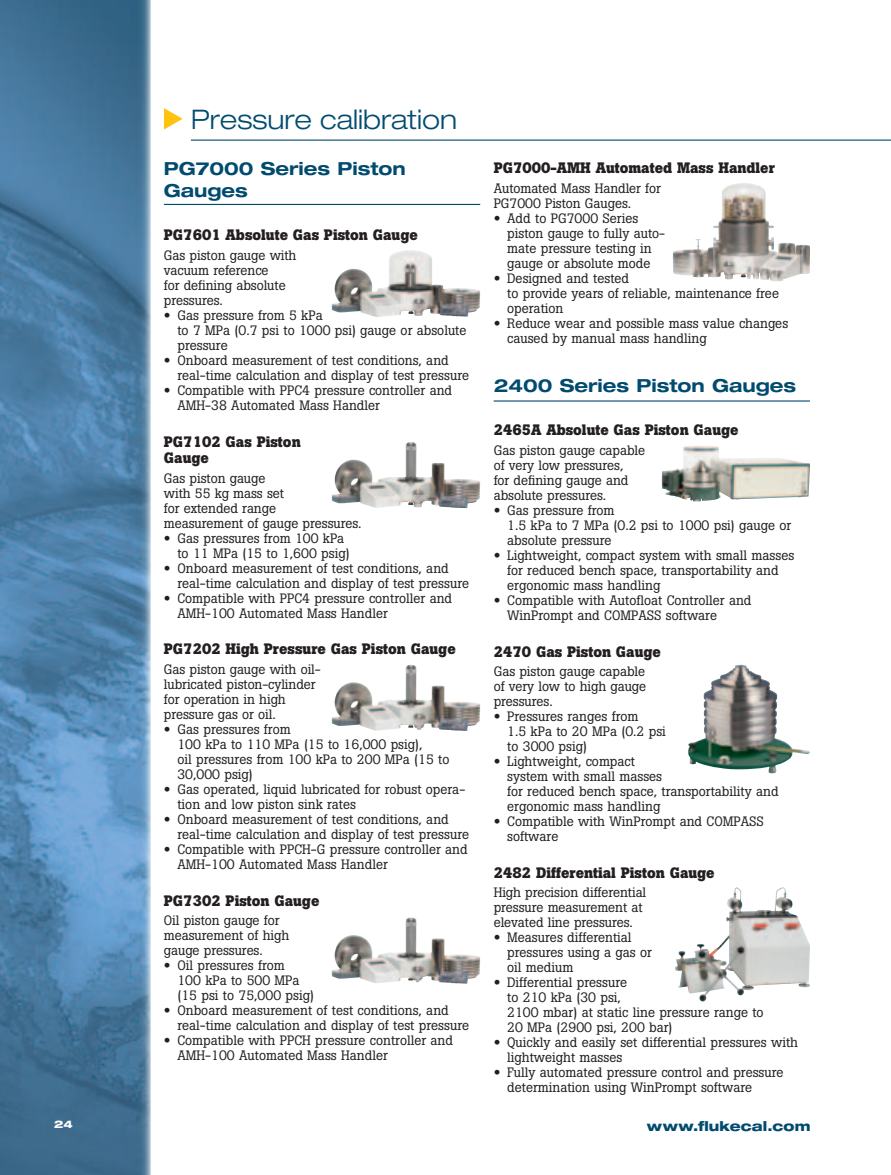
<style>
.page{position:relative;width:891px;height:1175px;background:#fff}
.page>*{position:absolute;margin:0;border:0;box-sizing:border-box;transform-origin:0 0}
.t1{font:300 expanded 27px "Helvetica Neue LT Std";color:#014b6f}
.t2{font:700 expanded 18px/21.6px "Helvetica Neue LT Std";color:#014b6f}
.t3{font:700 15px/16.5px "Boton Pro";color:#231f20}
.t4{font:13.5px/15px "Boton Pro";color:#231f20}
.t5{font:800 expanded 13.5px "Helvetica Neue LT Std";letter-spacing:.01em;color:#014b6f}
.t6{font:800 expanded 10.5px "Helvetica Neue LT Std";color:#fff}
.s1{font-family:"Helvetica Neue LT Std";font-weight:700;font-stretch:expanded}
</style>
<div class="page">
<img style="left:0;top:0;width:150px;height:1174px">
<svg style="left:164px;top:108px;width:19px;height:22px"></svg>
<hr style="left:164px;top:204px;width:316px;height:1px;background:#014b6f">
<hr style="left:494px;top:400px;width:316px;height:1px;background:#014b6f">
<hr style="left:191px;top:139px;width:700px;height:2px;background:#014b6f">
<img style="left:673px;top:188px;width:137px;height:93px">
<img style="left:332px;top:665px;width:148px;height:66px">
<img style="left:332px;top:442px;width:148px;height:66px">
<img style="left:332px;top:917px;width:148px;height:66px">
<img style="left:332px;top:250px;width:148px;height:67px">
<img style="left:662px;top:446px;width:148px;height:56px">
<img style="left:688px;top:664px;width:122px;height:109px">
<img style="left:675px;top:887px;width:108px;height:114px">
<h1 class="t1" style="left:191px;top:103px;width:268px">Pressure calibration</h1>
<h2 class="t2" style="left:164px;top:157px;width:243px">PG7000 Series Piston<br>Gauges</h2>
<p class="t3" style="left:164px;top:227px;width:255px">PG7601 Absolute Gas Piston Gauge</p>
<p class="t4" style="left:164px;top:247px;width:134px">Gas piston gauge with vacuum reference<br>for defining absolute pressures.</p>
<p class="t4" style="left:177px;top:307px;width:291px;text-indent:-14px"><span class="s1">•</span> Gas pressure from 5 kPa<br>to 7 MPa (0.7 psi to 1000 psi) gauge or absolute pressure</p>
<p class="t4" style="left:177px;top:352px;width:293px;text-indent:-14px"><span class="s1">•</span> Onboard measurement of test conditions, and real-time calculation and display of test pressure</p>
<p class="t4" style="left:177px;top:382px;width:276px;text-indent:-14px"><span class="s1">•</span> Compatible with PPC4 pressure controller and<br>AMH-38 Automated Mass Handler</p>
<p class="t3" style="left:164px;top:433px;width:138px">PG7102 Gas Piston<br>Gauge</p>
<p class="t4" style="left:164px;top:470px;width:199px">Gas piston gauge<br>with 55 kg mass set<br>for extended range<br>measurement of gauge pressures.</p>
<p class="t4" style="left:177px;top:530px;width:174px;text-indent:-14px"><span class="s1">•</span> Gas pressures from 100 kPa to 11 MPa (15 to 1,600 psig)</p>
<p class="t4" style="left:177px;top:560px;width:293px;text-indent:-14px"><span class="s1">•</span> Onboard measurement of test conditions, and real-time calculation and display of test pressure</p>
<p class="t4" style="left:177px;top:590px;width:276px;text-indent:-14px"><span class="s1">•</span> Compatible with PPC4 pressure controller and<br>AMH-100 Automated Mass Handler</p>
<p class="t3" style="left:164px;top:641px;width:293px">PG7202 High Pressure Gas Piston Gauge</p>
<p class="t4" style="left:164px;top:661px;width:158px">Gas piston gauge with oil&shy;lubricated piston-cylinder for operation in high pressure gas or oil.</p>
<p class="t4" style="left:177px;top:721px;width:274px;text-indent:-14px"><span class="s1">•</span> Gas pressures from<br>100 kPa to 110 MPa (15 to 16,000 psig),<br>oil pressures from 100 kPa to 200 MPa (15 to<br>30,000 psig)</p>
<p class="t4" style="left:177px;top:781px;width:289px;text-indent:-14px"><span class="s1">•</span> Gas operated, liquid lubricated for robust opera&shy;tion and low piston sink rates</p>
<p class="t4" style="left:177px;top:811px;width:293px;text-indent:-14px"><span class="s1">•</span> Onboard measurement of test conditions, and real-time calculation and display of test pressure</p>
<p class="t4" style="left:177px;top:841px;width:292px;text-indent:-14px"><span class="s1">•</span> Compatible with PPCH-G pressure controller and<br>AMH-100 Automated Mass Handler</p>
<p class="t3" style="left:164px;top:892px;width:157px">PG7302 Piston Gauge</p>
<p class="t4" style="left:164px;top:913px;width:127px">Oil piston gauge for measurement of high gauge pressures.</p>
<p class="t4" style="left:177px;top:958px;width:138px;text-indent:-14px"><span class="s1">•</span> Oil pressures from<br>100 kPa to 500 MPa (15 psi to 75,000 psig)</p>
<p class="t4" style="left:177px;top:1003px;width:293px;text-indent:-14px"><span class="s1">•</span> Onboard measurement of test conditions, and real-time calculation and display of test pressure</p>
<p class="t4" style="left:177px;top:1033px;width:277px;text-indent:-14px"><span class="s1">•</span> Compatible with PPCH pressure controller and<br>AMH-100 Automated Mass Handler</p>
<p class="t3" style="left:494px;top:160px;width:283px">PG7000-AMH Automated Mass Handler</p>
<p class="t4" style="left:494px;top:181px;width:169px">Automated Mass Handler for<br>PG7000 Piston Gauges.</p>
<p class="t4" style="left:507px;top:211px;width:159px;text-indent:-14px"><span class="s1">•</span> Add to PG7000 Series piston gauge to fully auto&shy;mate pressure testing in gauge or absolute mode</p>
<p class="t4" style="left:507px;top:271px;width:273px;text-indent:-14px"><span class="s1">•</span> Designed and tested<br>to provide years of reliable, maintenance free operation</p>
<p class="t4" style="left:507px;top:316px;width:283px;text-indent:-14px"><span class="s1">•</span> Reduce wear and possible mass value changes caused by manual mass handling</p>
<h2 class="t2" style="left:494px;top:374px;width:304px">2400 Series Piston Gauges</h2>
<p class="t3" style="left:494px;top:422px;width:246px">2465A Absolute Gas Piston Gauge</p>
<p class="t4" style="left:494px;top:442px;width:153px">Gas piston gauge capable of very low pressures,<br>for defining gauge and absolute pressures.</p>
<p class="t4" style="left:507px;top:502px;width:286px;text-indent:-14px"><span class="s1">•</span> Gas pressure from<br>1.5 kPa to 7 MPa (0.2 psi to 1000 psi) gauge or absolute pressure</p>
<p class="t4" style="left:507px;top:547px;width:289px;text-indent:-14px"><span class="s1">•</span> Lightweight, compact system with small masses for reduced bench space, transportability and ergonomic mass handling</p>
<p class="t4" style="left:507px;top:592px;width:246px;text-indent:-14px"><span class="s1">•</span> Compatible with Autofloat Controller and<br>WinPrompt and COMPASS software</p>
<p class="t3" style="left:494px;top:643px;width:169px">2470 Gas Piston Gauge</p>
<p class="t4" style="left:494px;top:664px;width:154px;text-align:justify">Gas piston gauge capable of very low to high gauge pressures.</p>
<p class="t4" style="left:507px;top:709px;width:160px;text-indent:-14px"><span class="s1">•</span> Pressures ranges from<br>1.5 kPa to 20 MPa (0.2 psi to 3000 psig)</p>
<p class="t4" style="left:507px;top:754px;width:273px;text-indent:-14px"><span class="s1">•</span> Lightweight, compact<br>system with small masses<br>for reduced bench space, transportability and ergonomic mass handling</p>
<p class="t4" style="left:507px;top:814px;width:258px;text-indent:-14px"><span class="s1">•</span> Compatible with WinPrompt and COMPASS software</p>
<p class="t3" style="left:494px;top:864px;width:222px">2482 Differential Piston Gauge</p>
<p class="t4" style="left:494px;top:885px;width:154px">High precision differential pressure measurement at elevated line pressures.</p>
<p class="t4" style="left:507px;top:930px;width:146px;text-indent:-14px"><span class="s1">•</span> Measures differential pressures using a gas or oil medium</p>
<p class="t4" style="left:507px;top:975px;width:258px;text-indent:-14px"><span class="s1">•</span> Differential pressure<br>to 210 kPa (30 psi,<br>2100 mbar) at static line pressure range to<br>20 MPa (2900 psi, 200 bar)</p>
<p class="t4" style="left:507px;top:1035px;width:292px;text-indent:-14px"><span class="s1">•</span> Quickly and easily set differential pressures with lightweight masses</p>
<p class="t4" style="left:507px;top:1065px;width:278px;text-indent:-14px"><span class="s1">•</span> Fully automated pressure control and pressure determination using WinPrompt software</p>
<p class="t6" style="left:54px;top:1118px;width:20px">24</p>
<p class="t5" style="left:647px;top:1117px;width:165px">www.flukecal.com</p>
</div>
